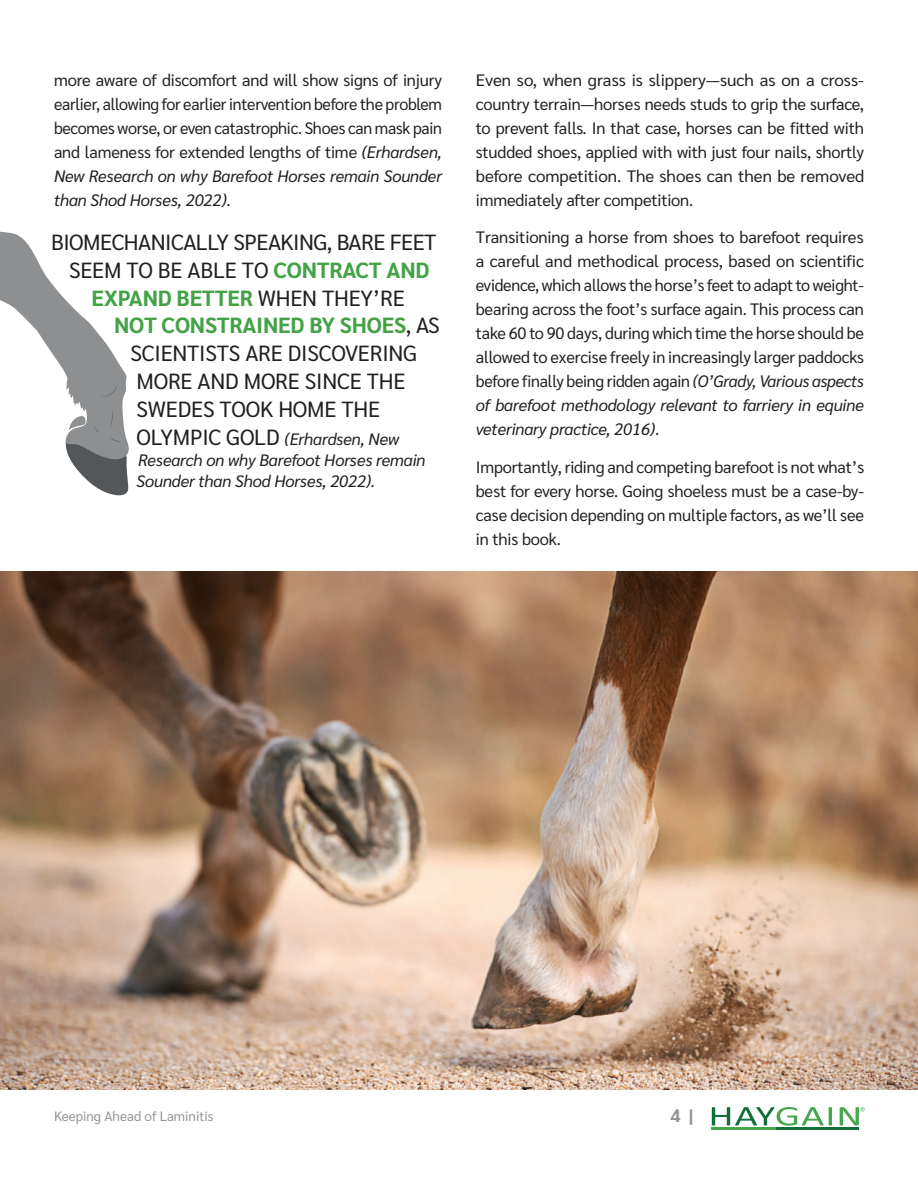
<style>
.page{position:relative;width:918px;height:1188px;background:#fff}
.page>*{position:absolute;margin:0;border:0;box-sizing:border-box;transform-origin:0 0}
.t1{font:21.9px "Sarabun";letter-spacing:-.01em;color:#231f20}
.t2{font:700 21.9px "Sarabun";letter-spacing:-.01em;color:#43a246}
.t3{font:700 18px "Sarabun";color:#939598}
.t4{font:16.5px/24px "Sarabun";letter-spacing:-.01em;color:#231f20;text-align:justify}
.t5{font:italic 16.5px/21px "Sarabun";letter-spacing:-.01em;color:#231f20}
.t6{font:13.5px "Sarabun";color:#939598}
.s1{font-style:italic}
.s2{font-weight:700;color:#43a246}
.s3{font-weight:400;color:#231f20}
.s4{font-style:normal;font-size:21.9px}
</style>
<div class="page">
<hr style="left:775px;top:1128px;width:84px;height:2px;background:#11703a">
<hr style="left:712px;top:1128px;width:64px;height:2px;background:#47a74d">
<svg style="left:712px;top:1107px;width:120px;height:19px"></svg>
<svg style="left:840px;top:1107px;width:25px;height:18px"></svg>
<svg style="left:0;top:231px;width:129px;height:265px"></svg>
<img style="left:0;top:571px;width:918px;height:518px">
<p class="t4" style="left:54px;top:68px;width:390px">more aware of discomfort and will show signs of injury earlier, allowing for earlier intervention before the problem becomes worse, or even catastrophic. Shoes can mask pain and lameness for extended lengths of time <span class="s1">(Erhardsen, New Research on why Barefoot Horses remain Sounder than Shod Horses, 2022)</span>.</p>
<h1 class="t1" style="left:51px;top:229px;width:387px">BIOMECHANICALLY SPEAKING, BARE FEET</h1>
<h1 class="t1" style="left:69px;top:257px;width:362px">SEEM TO BE ABLE TO <span class="s2">CONTRACT AND</span></h1>
<h1 class="t2" style="left:92px;top:285px;width:315px">EXPAND BETTER <span class="s3">WHEN THEY’RE</span></h1>
<h1 class="t2" style="left:114px;top:313px;width:327px">NOT CONSTRAINED BY SHOES<span class="s3">, AS</span></h1>
<h1 class="t1" style="left:130px;top:341px;width:288px">SCIENTISTS ARE DISCOVERING</h1>
<h1 class="t1" style="left:137px;top:369px;width:270px">MORE AND MORE SINCE THE</h1>
<h1 class="t1" style="left:137px;top:397px;width:245px">SWEDES TOOK HOME THE</h1>
<p class="t5" style="left:136px;top:429px;width:291px"><span class="s4">OLYMPIC GOLD</span> (Erhardsen, New<br>Research on why Barefoot Horses remain<br>Sounder than Shod Horses, 2022).</p>
<p class="t4" style="left:476px;top:68px;width:390px">Even so, when grass is slippery—such as on a cross&shy;country terrain—horses needs studs to grip the surface, to prevent falls. In that case, horses can be fitted with studded shoes, applied with with just four nails, shortly before competition. The shoes can then be removed immediately after competition.</p>
<p class="t4" style="left:476px;top:225px;width:390px">Transitioning a horse from shoes to barefoot requires a careful and methodical process, based on scientific evidence, which allows the horse’s feet to adapt to weight&shy;bearing across the foot’s surface again. This process can take 60 to 90 days, during which time the horse should be allowed to exercise freely in increasingly larger paddocks before finally being ridden again <span class="s1">(O’Grady, Various aspects of barefoot methodology relevant to farriery in equine veterinary practice, 2016)</span>.</p>
<p class="t4" style="left:476px;top:455px;width:390px">Importantly, riding and competing barefoot is not what’s best for every horse. Going shoeless must be a case-by&shy;case decision depending on multiple factors, as we’ll see in this book.</p>
<p class="t6" style="left:54px;top:1109px;width:161px">Keeping Ahead of Laminitis</p>
<p class="t3" style="left:670px;top:1105px;width:25px">4 |</p>
</div>
